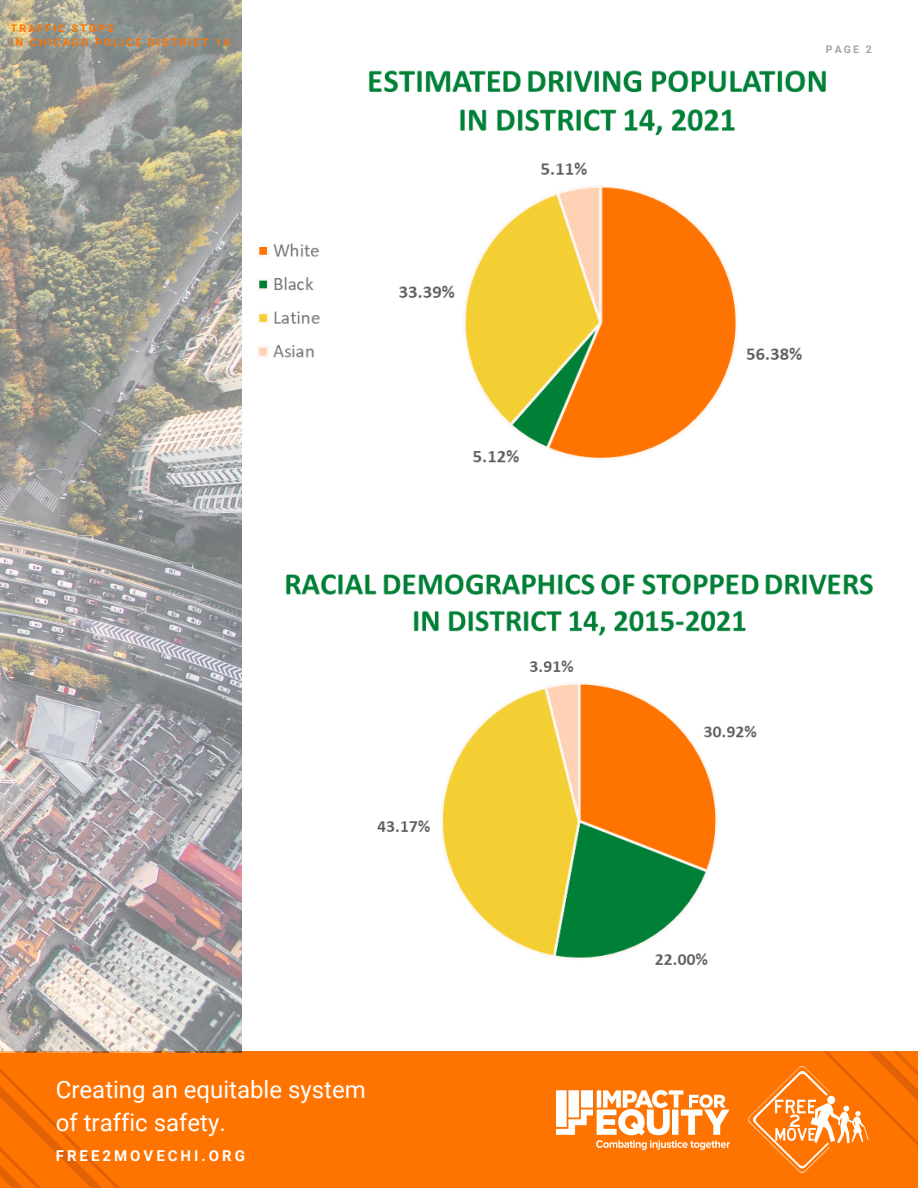
<style>
.page{position:relative;width:918px;height:1188px;background:#fff}
.page>*{position:absolute;margin:0;border:0;box-sizing:border-box;transform-origin:0 0}
.t1{font:24px "Roboto";color:#fff}
.t2{font:700 15px "Roboto";letter-spacing:.2em;color:#fff}
.t3{font:700 10.5px "Roboto";letter-spacing:.2em;color:#ff7300}
.t4{font:700 10.5px "Roboto";color:#a6a6a6}
</style>
<div class="page">
<div style="left:0;top:1051px;width:918px;height:137px;background:#ff7300"></div>
<img style="left:823px;top:1051px;width:95px;height:95px">
<img style="left:748px;top:1066px;width:124px;height:107px">
<img style="left:556px;top:1091px;width:174px;height:58px">
<img style="left:0;top:1052px;width:134px;height:136px">
<img style="left:0;top:0;width:241px;height:1052px">
<img style="left:170px;top:50px;width:656px;height:451px">
<img style="left:198px;top:553px;width:675px;height:446px">
<p class="t3" style="left:11px;top:22px;width:104px">TRAFFIC STOPS</p>
<p class="t3" style="left:11px;top:36px;width:220px">IN CHICAGO POLICE DISTRICT 14</p>
<p class="t1" style="left:56px;top:1076px;width:311px">Creating an equitable system</p>
<p class="t1" style="left:56px;top:1109px;width:171px">of traffic safety.</p>
<p class="t2" style="left:56px;top:1147px;width:191px">FREE2MOVECHI.ORG</p>
<p class="t4" style="left:826px;top:43px;width:48px">PAGE 2</p>
</div>
